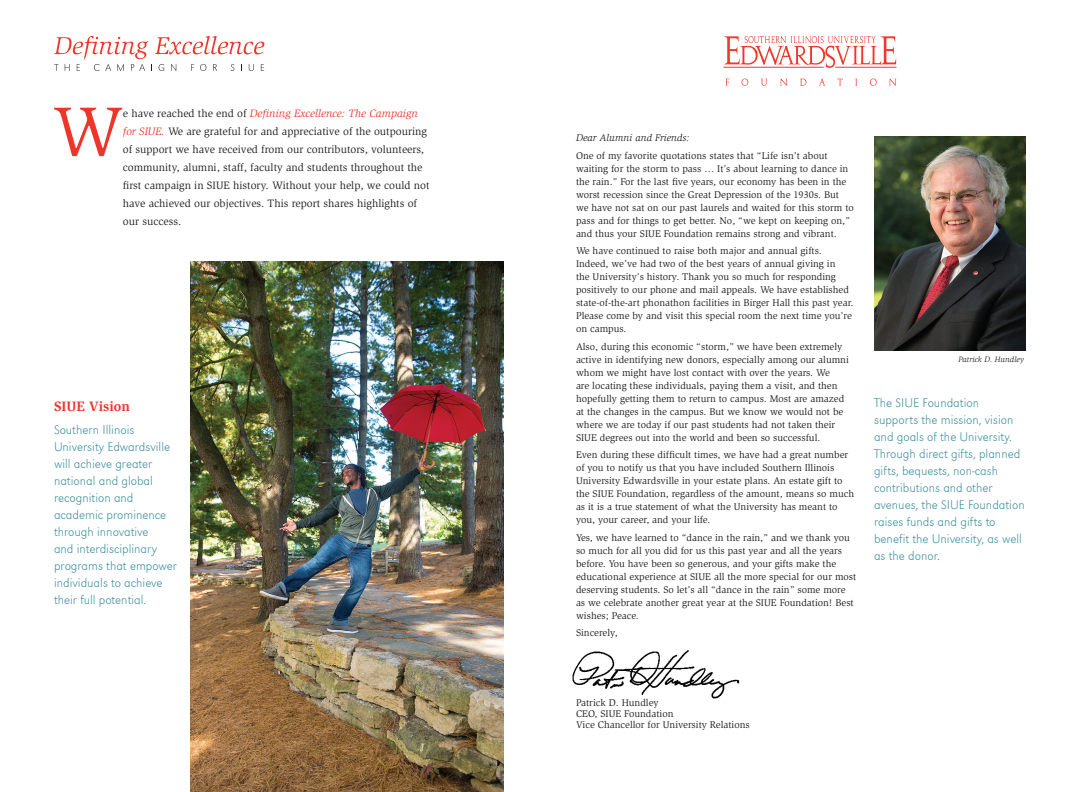
<style>
.page{position:relative;width:1080px;height:792px;background:#fff}
.page>*{position:absolute;margin:0;border:0;box-sizing:border-box;transform-origin:0 0}
.Body_text_10_13_pt_S{font:72.2px "Slimbach";color:#ee3529}
.Slimbach_Bold_14_16{font:700 14px "Slimbach";color:#ee3529}
.URW_Grotesk_Reg_13_1{font:13px/17px "URW Grotesk T Extr Ligh";color:#338b9b}
.Body_text_10_13_pt_S-2{font:11px/18px "Slimbach";color:#231f20}
.Body_text_10_13_pt_S-3{font:10px/13px "Slimbach";color:#231f20}
.Body_text_10_13_pt_S-4{font:italic 10px "Slimbach";color:#231f20}
.Slimbach_Italic_8_9{font:italic 8px "Slimbach";color:#231f20}
.s1{font-style:italic;color:#ee3529}
</style>
<div class="page">
<img style="left:874px;top:137px;width:151px;height:214px">
<svg style="left:723px;top:36px;width:173px;height:32px"></svg>
<svg style="left:725px;top:79px;width:4px;height:7px"></svg>
<svg style="left:742px;top:78px;width:6px;height:8px"></svg>
<svg style="left:761px;top:79px;width:6px;height:7px"></svg>
<svg style="left:780px;top:79px;width:7px;height:7px"></svg>
<svg style="left:800px;top:79px;width:7px;height:7px"></svg>
<svg style="left:819px;top:79px;width:7px;height:7px"></svg>
<svg style="left:838px;top:78px;width:5px;height:8px"></svg>
<svg style="left:855px;top:79px;width:3px;height:7px"></svg>
<svg style="left:870px;top:78px;width:7px;height:8px"></svg>
<svg style="left:889px;top:79px;width:7px;height:7px"></svg>
<img style="left:572px;top:650px;width:168px;height:49px">
<img style="left:191px;top:262px;width:313px;height:530px">
<svg style="left:54px;top:36px;width:210px;height:35px"></svg>
<p class="Body_text_10_13_pt_S" style="left:52px;top:91px;width:72px">W</p>
<p class="Body_text_10_13_pt_S-2" style="left:123px;top:104px;width:308px">e have reached the end of <span class="s1">Defining Excellence: The Campaign for SIUE.</span> We are grateful for and appreciative of the outpouring of support we have received from our contributors, volunteers, community, alumni, staff, faculty and students throughout the first campaign in SIUE history. Without your help, we could not have achieved our objectives. This report shares highlights of our success.</p>
<p class="Slimbach_Bold_14_16" style="left:54px;top:398px;width:77px">SIUE Vision</p>
<p class="URW_Grotesk_Reg_13_1" style="left:54px;top:421px;width:124px">Southern Illinois<br>University Edwardsville will achieve greater national and global recognition and academic prominence through innovative<br>and interdisciplinary programs that empower individuals to achieve their full potential.</p>
<p class="Body_text_10_13_pt_S-4" style="left:576px;top:132px;width:115px">Dear Alumni and Friends:</p>
<p class="Body_text_10_13_pt_S-3" style="left:576px;top:149px;width:279px">One of my favorite quotations states that “Life isn’t about waiting for the storm to pass … It’s about learning to dance in the rain.” For the last five years, our economy has been in the worst recession since the Great Depression of the 1930s. But we have not sat on our past laurels and waited for this storm to pass and for things to get better. No, “we kept on keeping on,” and thus your SIUE Foundation remains strong and vibrant.</p>
<p class="Body_text_10_13_pt_S-3" style="left:576px;top:244px;width:279px">We have continued to raise both major and annual gifts.<br>Indeed, we’ve had two of the best years of annual giving in<br>the University’s history. Thank you so much for responding positively to our phone and mail appeals. We have established state-of-the-art phonathon facilities in Birger Hall this past year.<br>Please come by and visit this special room the next time you’re on campus.</p>
<p class="Body_text_10_13_pt_S-3" style="left:576px;top:340px;width:274px">Also, during this economic “storm,” we have been extremely active in identifying new donors, especially among our alumni whom we might have lost contact with over the years. We<br>are locating these individuals, paying them a visit, and then hopefully getting them to return to campus. Most are amazed at the changes in the campus. But we know we would not be where we are today if our past students had not taken their SIUE degrees out into the world and been so successful.</p>
<p class="Body_text_10_13_pt_S-3" style="left:576px;top:448px;width:280px">Even during these difficult times, we have had a great number of you to notify us that you have included Southern Illinois University Edwardsville in your estate plans. An estate gift to the SIUE Foundation, regardless of the amount, means so much as it is a true statement of what the University has meant to you, your career, and your life.</p>
<p class="Body_text_10_13_pt_S-3" style="left:576px;top:531px;width:282px">Yes, we have learned to “dance in the rain,” and we thank you so much for all you did for us this past year and all the years before. You have been so generous, and your gifts make the educational experience at SIUE all the more special for our most deserving students. So let’s all “dance in the rain” some more as we celebrate another great year at the SIUE Foundation! Best wishes; Peace.</p>
<p class="Body_text_10_13_pt_S-3" style="left:576px;top:626px;width:43px">Sincerely,</p>
<p class="Slimbach_Italic_8_9" style="left:959px;top:355px;width:67px">Patrick D. Hundley</p>
<p class="URW_Grotesk_Reg_13_1" style="left:874px;top:394px;width:152px">The SIUE Foundation supports the mission, vision and goals of the University.<br>Through direct gifts, planned gifts, bequests, non-cash contributions and other avenues, the SIUE Foundation raises funds and gifts to benefit the University, as well as the donor.</p>
<p class="Body_text_10_13_pt_S-3" style="left:576px;top:696px;width:84px">Patrick D. Hundley</p>
<p class="Body_text_10_13_pt_S-3" style="left:576px;top:707px;width:99px">CEO, SIUE Foundation</p>
<p class="Body_text_10_13_pt_S-3" style="left:576px;top:718px;width:175px">Vice Chancellor for University Relations</p>
</div>
